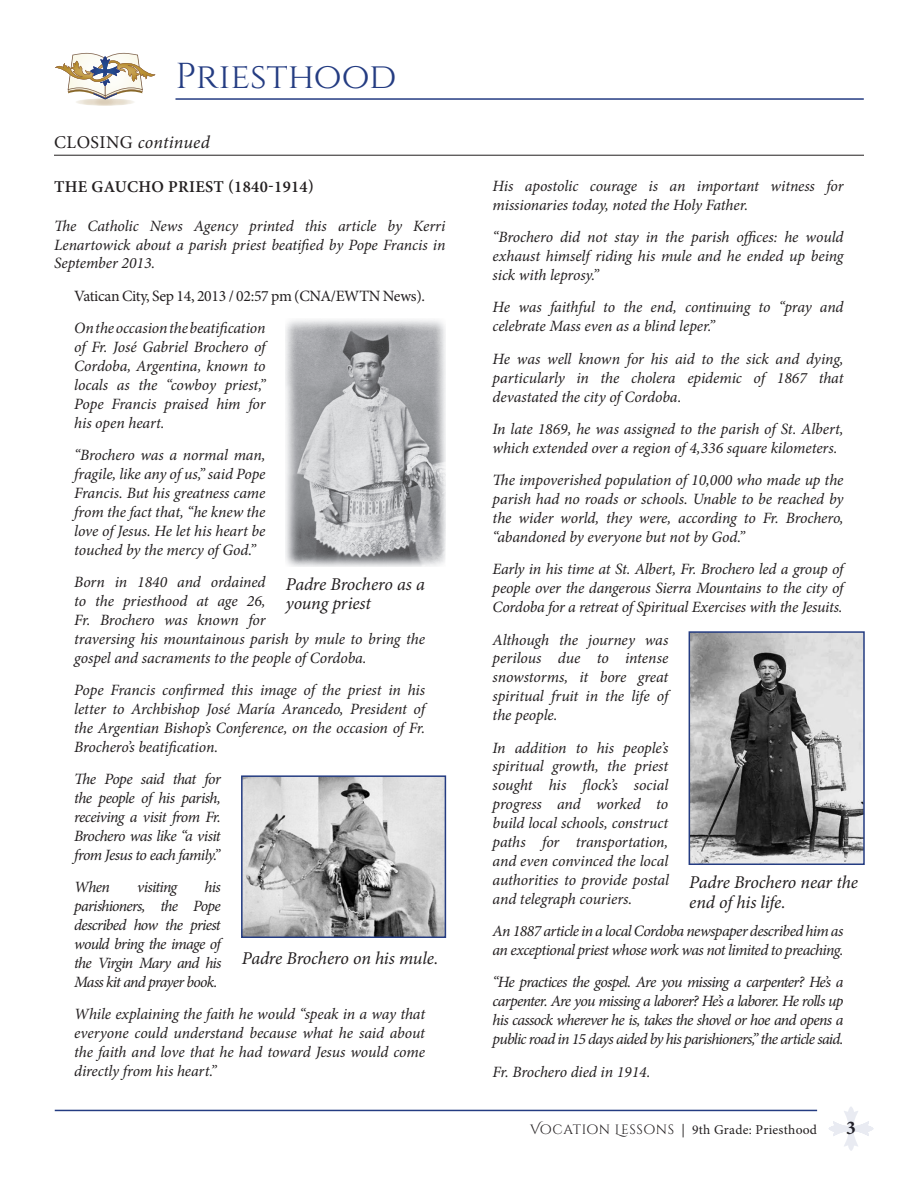
<style>
.page{position:relative;width:918px;height:1188px;background:#fff}
.page>*{position:absolute;margin:0;border:0;box-sizing:border-box;transform-origin:0 0}
.t1{font:36px "Cinzel";color:#243c82}
.t2{font:700 19.5px "Minion Pro";color:#231f20}
.BODY_-_headers{font:italic 18px/19.5px "Minion Pro";letter-spacing:-.01em;color:#231f20}
.BODY_-_headers-2{font:italic 18px "Minion Pro";letter-spacing:.01em;color:#231f20}
.BODY_-_subheads{font:600 16.5px "Minion Pro";letter-spacing:.02em;color:#231f20}
.BODY_-_6-12_Grade{font:italic 15.75px/18.9px "Minion Pro";letter-spacing:-.01em;color:#231f20;text-align:justify}
.BODY_-_6-12_Grade-2{font:italic 15.75px/18.9px "Minion Pro";letter-spacing:-.035em;color:#231f20}
.BODY_-_6-12_Grade-3{font:15.75px "Minion Pro";letter-spacing:-.02em;color:#231f20}
.BODY_-_6-12_Grade-4{font:italic 15.75px "Minion Pro";letter-spacing:-.05em;color:#231f20}
.t3{font:13.5px "Minion Pro";letter-spacing:.02em;color:#231f20}
.s1{font-style:normal}
.s2{font-family:"Cinzel Decorative"}
</style>
<div class="page">
<hr style="left:175px;top:98px;width:689px;height:2px;background:#243c82">
<img style="left:76px;top:99px;width:58px;height:7px">
<svg style="left:55px;top:53px;width:101px;height:46px"></svg>
<hr style="left:55px;top:1110px;width:762px;height:1px;background:#243c82">
<svg style="left:829px;top:1107px;width:44px;height:44px"></svg>
<hr style="left:54px;top:155px;width:810px;height:1px;background:#231f20">
<img style="left:244px;top:778px;width:199px;height:157px">
<div style="left:241px;top:775px;width:205px;height:163px;border:2px solid #243c82"></div>
<img style="left:692px;top:634px;width:170px;height:228px">
<div style="left:689px;top:631px;width:176px;height:234px;border:2px solid #243c82"></div>
<img style="left:286px;top:319px;width:159px;height:248px">
<h1 class="t1" style="left:175px;top:55px;width:223px">Priesthood</h1>
<p class="BODY_-_headers-2" style="left:54px;top:130px;width:157px"><span class="s1">CLOSING</span> continued</p>
<p class="BODY_-_subheads" style="left:54px;top:175px;width:261px">THE GAUCHO PRIEST (1840-1914)</p>
<p class="BODY_-_6-12_Grade" style="left:54px;top:216px;width:393px">The Catholic News Agency printed this article by Kerri Lenartowick about a parish priest beatified by Pope Francis in September 2013.</p>
<p class="BODY_-_6-12_Grade-3" style="left:74px;top:285px;width:352px">Vatican City, Sep 14, 2013 / 02:57 pm (CNA/EWTN News).</p>
<p class="BODY_-_6-12_Grade" style="left:74px;top:319px;width:193px">On the occasion the beatification of Fr. José Gabriel Brochero of Cordoba, Argentina, known to locals as the “cowboy priest,” Pope Francis praised him for his open heart.</p>
<p class="BODY_-_6-12_Grade" style="left:74px;top:446px;width:193px">“Brochero was a normal man, fragile, like any of us,” said Pope Francis. But his greatness came from the fact that, “he knew the love of Jesus. He let his heart be touched by the mercy of God.”</p>
<p class="BODY_-_6-12_Grade" style="left:74px;top:573px;width:352px;text-align:left">Born in 1840 and ordained<br>to the priesthood at age 26,<br>Fr. Brochero was known for<br>traversing his mountainous parish by mule to bring the gospel and sacraments to the people of Cordoba.</p>
<p class="BODY_-_6-12_Grade" style="left:74px;top:681px;width:352px">Pope Francis confirmed this image of the priest in his letter to Archbishop José María Arancedo, President of the Argentian Bishop’s Conference, on the occasion of Fr.<br>Brochero’s beatification.</p>
<p class="BODY_-_6-12_Grade" style="left:74px;top:770px;width:148px">The Pope said that for the people of his parish, receiving a visit from Fr.<br>Brochero was like “a visit from Jesus to each family.”</p>
<p class="BODY_-_6-12_Grade" style="left:74px;top:878px;width:37px">When</p>
<p class="BODY_-_6-12_Grade-4" style="left:137px;top:876px;width:42px">visiting</p>
<p class="BODY_-_headers" style="left:286px;top:574px;width:141px">Padre Brochero as a young priest</p>
<p class="BODY_-_6-12_Grade" style="left:74px;top:878px;width:149px;text-indent:130px">his parishioners, the Pope described how the priest would bring the image of the Virgin Mary and his Mass kit and prayer book.</p>
<p class="BODY_-_6-12_Grade" style="left:74px;top:1005px;width:352px">While explaining the faith he would “speak in a way that everyone could understand because what he said about the faith and love that he had toward Jesus would come directly from his heart.”</p>
<p class="BODY_-_headers" style="left:242px;top:948px;width:198px">Padre Brochero on his mule.</p>
<p class="BODY_-_6-12_Grade" style="left:493px;top:176px;width:352px">His apostolic courage is an important witness for missionaries today, noted the Holy Father.</p>
<p class="BODY_-_6-12_Grade" style="left:493px;top:228px;width:352px">“Brochero did not stay in the parish offices: he would exhaust himself riding his mule and he ended up being sick with leprosy.”</p>
<p class="BODY_-_6-12_Grade" style="left:493px;top:298px;width:352px">He was faithful to the end, continuing to “pray and celebrate Mass even as a blind leper.”</p>
<p class="BODY_-_6-12_Grade" style="left:493px;top:349px;width:352px">He was well known for his aid to the sick and dying, particularly in the cholera epidemic of 1867 that devastated the city of Cordoba.</p>
<p class="BODY_-_6-12_Grade" style="left:493px;top:419px;width:352px">In late 1869, he was assigned to the parish of St. Albert, which extended over a region of 4,336 square kilometers.</p>
<p class="BODY_-_6-12_Grade" style="left:493px;top:471px;width:352px">The impoverished population of 10,000 who made up the parish had no roads or schools. Unable to be reached by the wider world, they were, according to Fr. Brochero, “abandoned by everyone but not by God.”</p>
<p class="BODY_-_6-12_Grade" style="left:493px;top:560px;width:352px">Early in his time at St. Albert, Fr. Brochero led a group of people over the dangerous Sierra Mountains to the city of Cordoba for a retreat of Spiritual Exercises with the Jesuits.</p>
<p class="BODY_-_6-12_Grade" style="left:493px;top:630px;width:177px">Although the journey was perilous due to intense snowstorms, it bore great spiritual fruit in the life of the people.</p>
<p class="BODY_-_6-12_Grade" style="left:493px;top:738px;width:178px">In addition to his people’s spiritual growth, the priest sought his flock’s social progress and worked to build local schools, construct paths for transportation, and even convinced the local authorities to provide postal and telegraph couriers.</p>
<p class="BODY_-_6-12_Grade-2" style="left:493px;top:922px;width:352px">An 1887 article in a local Cordoba newspaper described him as an exceptional priest whose work was not limited to preaching.</p>
<p class="BODY_-_6-12_Grade" style="left:493px;top:973px;width:352px">“He practices the gospel. Are you missing a carpenter? He’s a carpenter. Are you missing a laborer? He’s a laborer. He rolls up his cassock wherever he is, takes the shovel or hoe and opens a public road in 15 days aided by his parishioners,” the article said.</p>
<p class="BODY_-_6-12_Grade" style="left:493px;top:1062px;width:159px">Fr. Brochero died in 1914.</p>
<p class="BODY_-_headers" style="left:689px;top:873px;width:170px">Padre Brochero near the end of his life.</p>
<p class="t3" style="left:530px;top:1121px;width:289px"><span class="s2">Vocation Lessons</span> | 9th Grade: Priesthood</p>
<p class="t2" style="left:846px;top:1114px;width:11px">3</p>
</div>
